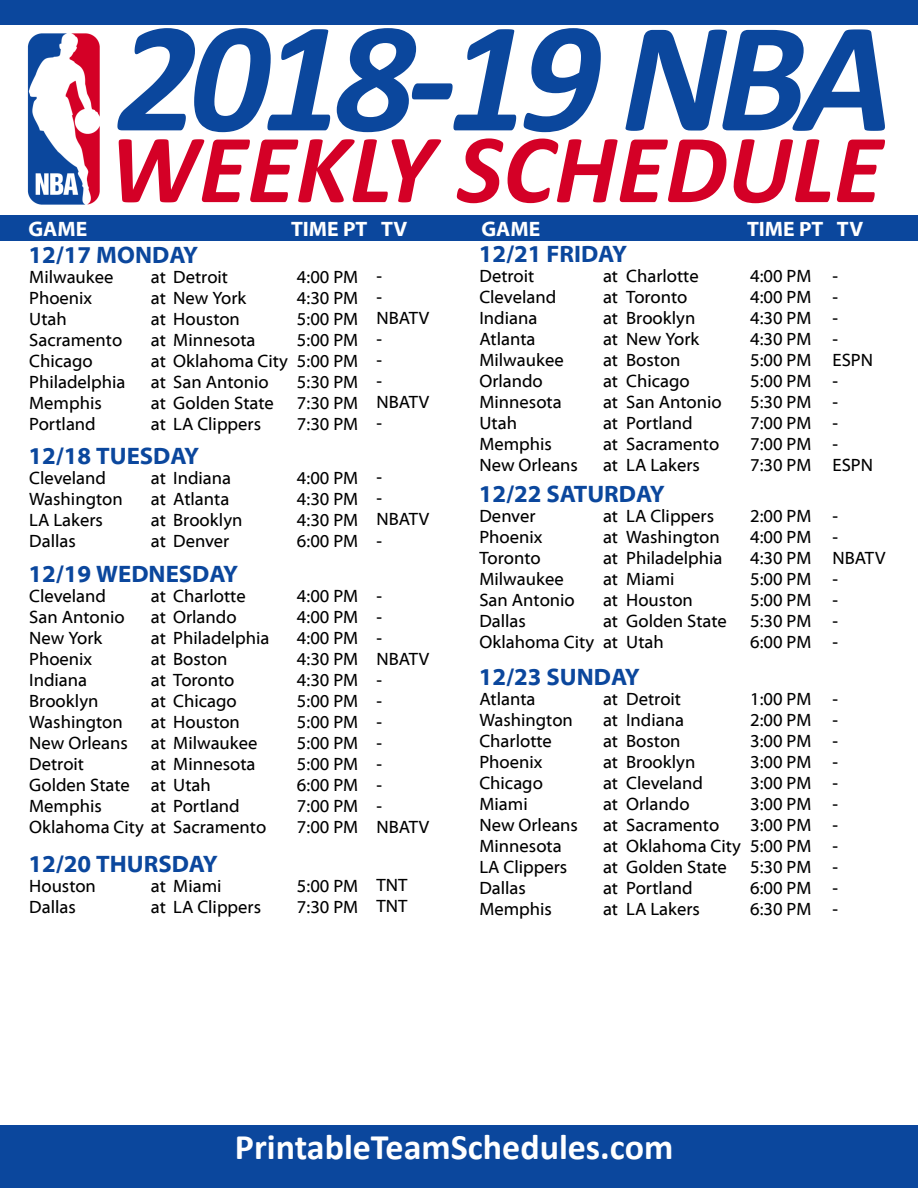
<style>
.page{position:relative;width:918px;height:1188px;background:#fff}
.page>*{position:absolute;margin:0;border:0;box-sizing:border-box;transform-origin:0 0}
.t1{font:italic 700 159px "Calibri";letter-spacing:-.05em;color:#0b479d}
.t2{font:italic 700 99px "Calibri";color:#d40026}
.t3{font:700 36px "Calibri";color:#fff}
.t4{font:700 24px "Myriad Web Pro";color:#0b479d}
.t5{font:700 21px "Myriad Web Pro";color:#fff}
.t6{font:18px/21px "Myriad Web Pro";color:#000}
</style>
<div class="page">
<div style="left:0;top:1125px;width:918px;height:63px;background:#0b479d"></div>
<div style="left:0;top:215px;width:918px;height:26px;background:#0b479d"></div>
<div style="left:0;top:0;width:918px;height:25px;background:#0b479d"></div>
<img style="left:27px;top:33px;width:73px;height:172px">
<h1 class="t1" style="left:117px;top:-23px;width:778px">2018-19 NBA</h1>
<h2 class="t2" style="left:109px;top:106px;width:775px">WEEKLY SCHEDULE</h2>
<p class="t5" style="left:291px;top:217px;width:78px">TIME PT</p>
<p class="t6" style="left:29px;top:266px;width:98px">Milwaukee<br>Phoenix<br>Utah<br>Sacramento<br>Chicago<br>Philadelphia<br>Memphis<br>Portland</p>
<p class="t6" style="left:297px;top:266px;width:63px;text-align:justify">4:00 PM 4:30 PM 5:00 PM 5:00 PM 5:00 PM 5:30 PM 7:30 PM 7:30 PM</p>
<p class="t5" style="left:28px;top:217px;width:60px">GAME</p>
<p class="t5" style="left:481px;top:217px;width:60px">GAME</p>
<p class="t5" style="left:747px;top:217px;width:78px">TIME PT</p>
<p class="t5" style="left:381px;top:217px;width:28px">TV</p>
<p class="t5" style="left:837px;top:217px;width:28px">TV</p>
<h3 class="t4" style="left:479px;top:241px;width:150px">12/21 FRIDAY</h3>
<h3 class="t4" style="left:28px;top:242px;width:171px">12/17 MONDAY</h3>
<p class="t6" style="left:151px;top:266px;width:139px">at Detroit<br>at New York<br>at Houston<br>at Minnesota<br>at Oklahoma City at San Antonio at Golden State at LA Clippers</p>
<p class="t6" style="left:479px;top:266px;width:100px">Detroit<br>Cleveland<br>Indiana<br>Atlanta<br>Milwaukee<br>Orlando<br>Minnesota<br>Utah<br>Memphis<br>New Orleans</p>
<p class="t6" style="left:750px;top:266px;width:63px;text-align:justify">4:00 PM 4:00 PM 4:30 PM 4:30 PM 5:00 PM 5:00 PM 5:30 PM 7:00 PM 7:00 PM 7:30 PM</p>
<p class="t6" style="left:603px;top:266px;width:120px">at Charlotte<br>at Toronto<br>at Brooklyn<br>at New York<br>at Boston<br>at Chicago<br>at San Antonio at Portland<br>at Sacramento at LA Lakers</p>
<p class="t6" style="left:833px;top:266px;width:42px">-<br>-<br>-<br>-<br>ESPN -<br>-<br>-<br>-<br>ESPN</p>
<p class="t6" style="left:376px;top:266px;width:54px">-<br>-<br>NBATV -<br>-<br>-<br>NBATV -</p>
<h3 class="t4" style="left:28px;top:443px;width:172px">12/18 TUESDAY</h3>
<p class="t6" style="left:151px;top:467px;width:93px">at Indiana at Atlanta at Brooklyn at Denver</p>
<p class="t6" style="left:376px;top:467px;width:54px">-<br>-<br>NBATV -</p>
<p class="t6" style="left:29px;top:468px;width:95px">Cleveland<br>Washington<br>LA Lakers<br>Dallas</p>
<p class="t6" style="left:297px;top:467px;width:63px;text-align:justify">4:00 PM 4:30 PM 4:30 PM 6:00 PM</p>
<h3 class="t4" style="left:479px;top:481px;width:188px">12/22 SATURDAY</h3>
<p class="t6" style="left:603px;top:506px;width:125px">at LA Clippers at Washington at Philadelphia at Miami<br>at Houston<br>at Golden State at Utah</p>
<p class="t6" style="left:833px;top:506px;width:54px">-<br>-<br>NBATV -<br>-<br>-<br>-</p>
<p class="t6" style="left:479px;top:506px;width:116px">Denver<br>Phoenix<br>Toronto<br>Milwaukee<br>San Antonio<br>Dallas<br>Oklahoma City</p>
<p class="t6" style="left:750px;top:506px;width:63px;text-align:justify">2:00 PM 4:00 PM 4:30 PM 5:00 PM 5:00 PM 5:30 PM 6:00 PM</p>
<h3 class="t4" style="left:28px;top:561px;width:211px">12/19 WEDNESDAY</h3>
<p class="t6" style="left:151px;top:586px;width:120px">at Charlotte<br>at Orlando<br>at Philadelphia at Boston<br>at Toronto<br>at Chicago<br>at Houston<br>at Milwaukee at Minnesota at Utah<br>at Portland</p>
<p class="t6" style="left:376px;top:586px;width:54px">-<br>-<br>-<br>NBATV -<br>-<br>-<br>-<br>-<br>-<br>-<br>NBATV</p>
<p class="t6" style="left:29px;top:586px;width:239px">Cleveland<br>San Antonio<br>New York<br>Phoenix<br>Indiana<br>Brooklyn<br>Washington<br>New Orleans<br>Detroit<br>Golden State<br>Memphis<br>Oklahoma City at Sacramento</p>
<p class="t6" style="left:297px;top:586px;width:63px;text-align:justify">4:00 PM 4:00 PM 4:00 PM 4:30 PM 4:30 PM 5:00 PM 5:00 PM 5:00 PM 5:00 PM 6:00 PM 7:00 PM 7:00 PM</p>
<h3 class="t4" style="left:479px;top:664px;width:163px">12/23 SUNDAY</h3>
<p class="t6" style="left:603px;top:689px;width:139px">at Detroit<br>at Indiana<br>at Boston<br>at Brooklyn<br>at Cleveland<br>at Orlando<br>at Sacramento<br>at Oklahoma City at Golden State at Portland<br>at LA Lakers</p>
<p class="t6" style="left:833px;top:689px;width:7px;text-align:justify">- - - - - - - - - - -</p>
<p class="t6" style="left:479px;top:689px;width:100px">Atlanta<br>Washington<br>Charlotte<br>Phoenix<br>Chicago<br>Miami<br>New Orleans<br>Minnesota<br>LA Clippers<br>Dallas<br>Memphis</p>
<p class="t6" style="left:750px;top:689px;width:63px;text-align:justify">1:00 PM 2:00 PM 3:00 PM 3:00 PM 3:00 PM 3:00 PM 3:00 PM 5:00 PM 5:30 PM 6:00 PM 6:30 PM</p>
<h3 class="t4" style="left:28px;top:851px;width:191px">12/20 THURSDAY</h3>
<p class="t6" style="left:151px;top:875px;width:112px">at Miami<br>at LA Clippers</p>
<p class="t6" style="left:376px;top:875px;width:32px">TNT<br>TNT</p>
<p class="t6" style="left:29px;top:876px;width:68px">Houston<br>Dallas</p>
<p class="t6" style="left:297px;top:876px;width:63px">5:00 PM<br>7:30 PM</p>
<h3 class="t3" style="left:235px;top:1124px;width:440px">PrintableTeamSchedules.com</h3>
</div>
